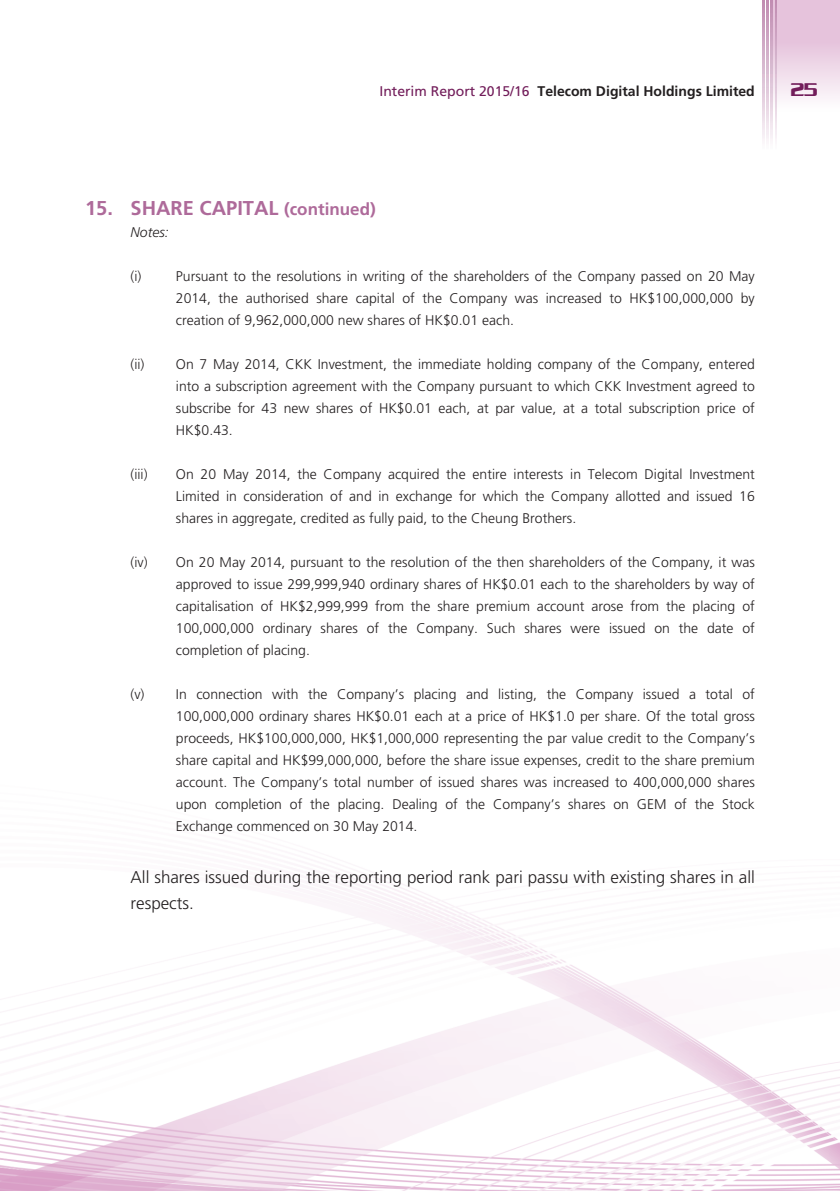
<style>
.page{position:relative;width:840px;height:1191px;background:#fff}
.page>*{position:absolute;margin:0;border:0;box-sizing:border-box;transform-origin:0 0}
.t1{font:700 20px "Frutiger LT Std";color:#ae6a9a}
.t2{font:500 20px "Serpentine Std";color:#721d5a}
.t3{font:300 17px/26px "Frutiger LT Std";color:#231f20}
.t4{font:300 14px/22px "Frutiger LT Std";color:#231f20;text-align:justify}
.t5{font:700 14px "Frutiger LT Std";color:#231f20}
.t6{font:italic 300 14px "Frutiger LT Std";color:#231f20}
.s1{font-weight:400;color:#721d5a}
.s2{font-size:17px}
</style>
<div class="page">
<img style="left:0;top:0;width:839px;height:1191px">
<svg style="left:769px;top:0;width:70px;height:112px"></svg>
<svg style="left:774px;top:0;width:1px;height:149px"></svg>
<svg style="left:770px;top:0;width:1px;height:149px"></svg>
<svg style="left:762px;top:0;width:1px;height:149px"></svg>
<svg style="left:766px;top:0;width:1px;height:149px"></svg>
<p class="t5" style="left:379px;top:83px;width:377px"><span class="s1">Interim Report 2015/16</span> Telecom Digital Holdings Limited</p>
<h1 class="t2" style="left:790px;top:79px;width:29px">25</h1>
<h1 class="t1" style="left:85px;top:196px;width:292px">15. SHARE CAPITAL <span class="s2">(continued)</span></h1>
<p class="t6" style="left:130px;top:224px;width:40px">Notes:</p>
<p class="t4" style="left:130px;top:265px;width:12px">(i)</p>
<p class="t4" style="left:176px;top:265px;width:580px">Pursuant to the resolutions in writing of the shareholders of the Company passed on 20 May 2014, the authorised share capital of the Company was increased to HK$100,000,000 by creation of 9,962,000,000 new shares of HK$0.01 each.</p>
<p class="t4" style="left:176px;top:353px;width:580px;text-indent:-45px">(ii) On 7 May 2014, CKK Investment, the immediate holding company of the Company, entered into a subscription agreement with the Company pursuant to which CKK Investment agreed to subscribe for 43 new shares of HK$0.01 each, at par value, at a total subscription price of HK$0.43.</p>
<p class="t4" style="left:130px;top:463px;width:19px">(iii)</p>
<p class="t4" style="left:176px;top:463px;width:580px">On 20 May 2014, the Company acquired the entire interests in Telecom Digital Investment Limited in consideration of and in exchange for which the Company allotted and issued 16 shares in aggregate, credited as fully paid, to the Cheung Brothers.</p>
<p class="t4" style="left:176px;top:551px;width:580px;text-indent:-45px">(iv) On 20 May 2014, pursuant to the resolution of the then shareholders of the Company, it was approved to issue 299,999,940 ordinary shares of HK$0.01 each to the shareholders by way of capitalisation of HK$2,999,999 from the share premium account arose from the placing of 100,000,000 ordinary shares of the Company. Such shares were issued on the date of completion of placing.</p>
<p class="t4" style="left:176px;top:683px;width:580px;text-indent:-45px">(v) In connection with the Company’s placing and listing, the Company issued a total of 100,000,000 ordinary shares HK$0.01 each at a price of HK$1.0 per share. Of the total gross proceeds, HK$100,000,000, HK$1,000,000 representing the par value credit to the Company’s share capital and HK$99,000,000, before the share issue expenses, credit to the share premium account. The Company’s total number of issued shares was increased to 400,000,000 shares upon completion of the placing. Dealing of the Company’s shares on GEM of the Stock Exchange commenced on 30 May 2014.</p>
<p class="t3" style="left:130px;top:864px;width:625px">All shares issued during the reporting period rank pari passu with existing shares in all respects.</p>
</div>
